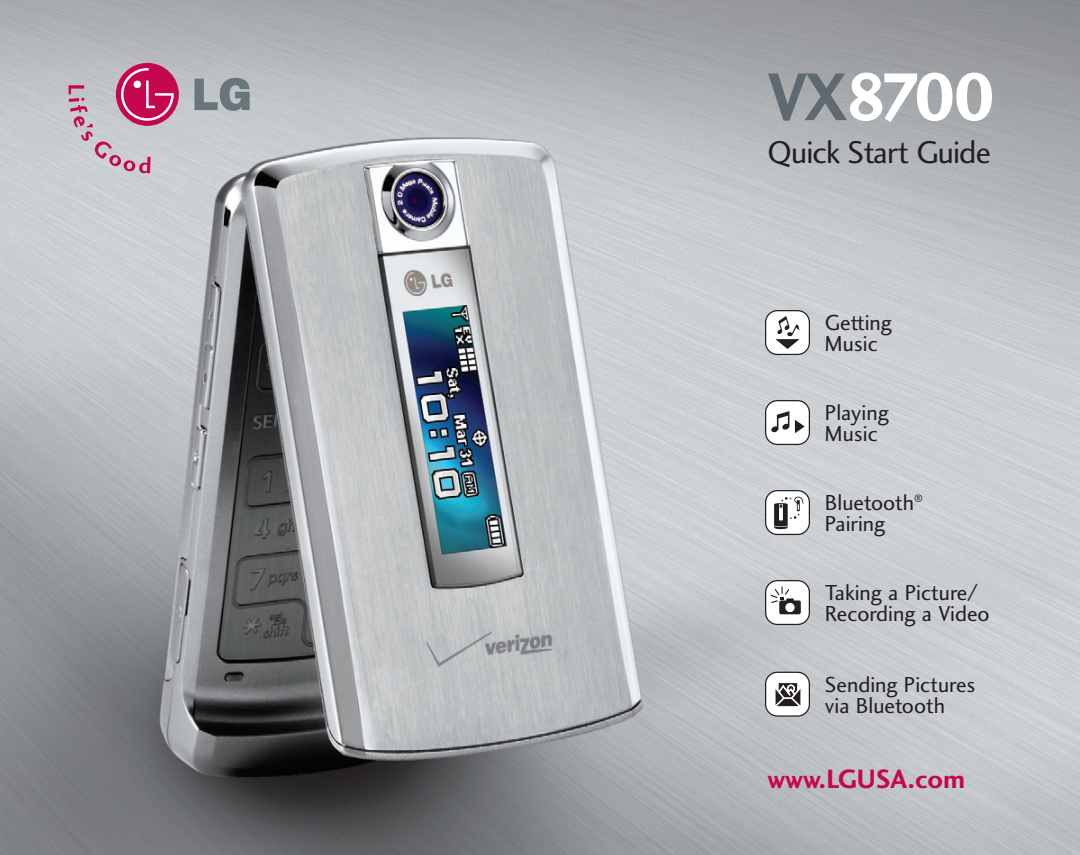
<style>
.page{position:relative;width:1080px;height:855px;background:#fff}
.page>*{position:absolute;margin:0;border:0;box-sizing:border-box;transform-origin:0 0}
.t1{font:70px "Charlotte Sans Bold Plain";letter-spacing:-.045em;color:#fff}
.t2{font:32.5px "Charlotte Sans Book Plain";letter-spacing:-.025em;color:#231f20}
.t3{font:27.5px "Charlotte Sans Bold Plain";color:#c50750}
.t4{font:22.5px/21.2px "Charlotte Sans Book Plain";color:#231f20}
.s1{color:#5e6971}
</style>
<div class="page">
<img style="left:0;top:0;width:1080px;height:855px">
<svg style="left:195px;top:78px;width:55px;height:33px;background:#8c9499"></svg>
<div style="left:116px;top:63px;width:63px;height:63px;background:#c50750;border-radius:50%"></div>
<svg style="left:69px;top:68px;width:105px;height:105px"></svg>
<div style="left:766px;top:311px;width:43px;height:43px;background:#fff;border-radius:12px"></div>
<svg style="left:775px;top:316px;width:25px;height:33px"></svg>
<div style="left:765px;top:310px;width:45px;height:45px;border:2px solid #231f20;border-radius:12px"></div>
<div style="left:766px;top:672px;width:43px;height:44px;background:#fff;border-radius:12px"></div>
<svg style="left:775px;top:683px;width:26px;height:24px"></svg>
<div style="left:765px;top:672px;width:45px;height:45px;border:2px solid #231f20;border-radius:12px"></div>
<div style="left:766px;top:401px;width:43px;height:43px;background:#fff;border-radius:12px"></div>
<svg style="left:771px;top:411px;width:18px;height:22px"></svg>
<svg style="left:795px;top:420px;width:10px;height:13px"></svg>
<div style="left:765px;top:400px;width:45px;height:45px;border:2px solid #231f20;border-radius:12px"></div>
<div style="left:766px;top:491px;width:43px;height:43px;background:#fff;border-radius:12px"></div>
<svg style="left:774px;top:496px;width:29px;height:33px"></svg>
<div style="left:765px;top:490px;width:45px;height:45px;border:2px solid #231f20;border-radius:12px"></div>
<div style="left:766px;top:581px;width:43px;height:43px;background:#fff;border-radius:12px"></div>
<svg style="left:771px;top:587px;width:30px;height:27px"></svg>
<div style="left:765px;top:580px;width:45px;height:45px;border:2px solid #231f20;border-radius:12px"></div>
<h1 class="t1" style="left:768px;top:71px;width:229px"><span class="s1">VX</span>8700</h1>
<h2 class="t2" style="left:768px;top:140px;width:225px">Quick Start Guide</h2>
<p class="t4" style="left:825px;top:314px;width:69px">Getting<br>Music</p>
<p class="t4" style="left:825px;top:404px;width:65px">Playing<br>Music</p>
<p class="t4" style="left:825px;top:494px;width:99px">Bluetooth<sup>®<br></sup>Pairing</p>
<p class="t4" style="left:825px;top:584px;width:166px">Taking a Picture/<br>Recording a Video</p>
<p class="t4" style="left:825px;top:676px;width:152px">Sending Pictures via Bluetooth</p>
<p class="t3" style="left:768px;top:769px;width:199px">www.LGUSA.com</p>
</div>
